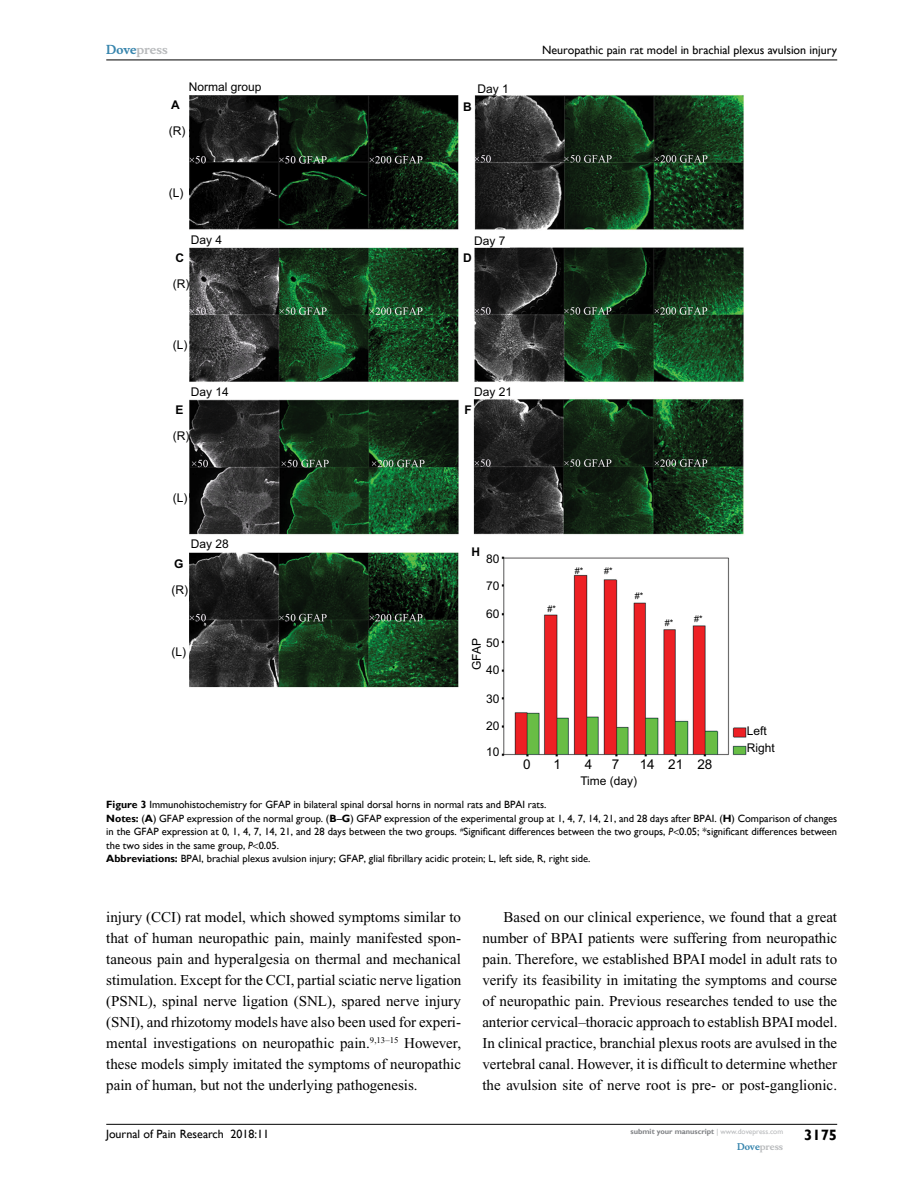
<style>
.page{position:relative;width:918px;height:1188px;background:#fff}
.page>*{position:absolute;margin:0;border:0;box-sizing:border-box;transform-origin:0 0}
.t1{font:15px/21px "Times New Roman";color:#000;text-align:justify}
.t2{font:700 15px "Gill Sans";color:#000}
.t3{font:13.5px "Arial";color:#000}
.t4{font:12px/25.5px "Arial";color:#000}
.t5{font:12px "Gill Sans";color:#000}
.t6{font:700 12px "Musee";color:#b8babc}
.t7{font:700 12px "Arial";color:#000}
.t8{font:10.5px/13.5px "Gill Sans";color:#000}
.t9{font:9px "Arial";color:#000}
.t10{font:700 9px "Musee";color:#b8babc}
.t11{font:700 7.5px "Gill Sans";color:#808285}
.s1{color:#3785ad}
.s2{font-weight:700}
.s3{font-style:italic}
.s4{font-weight:400;color:#b8babc}
</style>
<div class="page">
<hr style="left:106px;top:1124px;width:731px;height:1px;background:#000">
<hr style="left:106px;top:60px;width:731px;height:1px;background:#000">
<img style="left:189px;top:95px;width:558px;height:662px">
<p class="t6" style="left:106px;top:43px;width:63px"><span class="s1">Dove</span>press</p>
<p class="t7" style="left:171px;top:96px;width:10px">A</p>
<p class="t4" style="left:189px;top:74px;width:74px">Normal group</p>
<p class="t4" style="left:169px;top:118px;width:18px">(R)</p>
<p class="t4" style="left:169px;top:180px;width:16px">(L)</p>
<p class="t7" style="left:175px;top:249px;width:10px">C</p>
<p class="t4" style="left:191px;top:227px;width:33px">Day 4</p>
<p class="t4" style="left:173px;top:271px;width:18px">(R)</p>
<p class="t4" style="left:173px;top:332px;width:16px">(L)</p>
<p class="t7" style="left:175px;top:401px;width:10px">E</p>
<p class="t4" style="left:191px;top:379px;width:40px">Day 14</p>
<p class="t4" style="left:173px;top:423px;width:18px">(R)</p>
<p class="t4" style="left:173px;top:484px;width:16px">(L)</p>
<p class="t7" style="left:174px;top:555px;width:11px">G</p>
<p class="t4" style="left:191px;top:531px;width:40px">Day 28</p>
<p class="t4" style="left:172px;top:577px;width:18px">(R)</p>
<p class="t4" style="left:172px;top:639px;width:16px">(L)</p>
<p class="t4" style="left:477px;top:76px;width:33px">Day 1</p>
<p class="t7" style="left:463px;top:98px;width:10px">B</p>
<p class="t5" style="left:542px;top:43px;width:297px">Neuropathic pain rat model in brachial plexus avulsion injury</p>
<p class="t4" style="left:474px;top:228px;width:33px">Day 7</p>
<p class="t7" style="left:463px;top:250px;width:10px">D</p>
<p class="t4" style="left:474px;top:379px;width:40px">Day 21</p>
<p class="t7" style="left:464px;top:401px;width:9px">F</p>
<p class="t7" style="left:472px;top:544px;width:10px">H</p>
<p class="t4" style="left:486px;top:546px;width:15px">80</p>
<p class="t4" style="left:486px;top:573px;width:15px">70</p>
<p class="t4" style="left:486px;top:601px;width:15px">60</p>
<p class="t4" style="left:486px;top:630px;width:15px">50</p>
<p class="t4" style="left:486px;top:657px;width:15px">40</p>
<p class="t4" style="left:486px;top:686px;width:15px">30</p>
<p class="t4" style="left:486px;top:713px;width:15px">20<br>10</p>
<p class="t4" style="left:464px;top:670px;width:34px;rotate:-90deg">GFAP</p>
<p class="t9" style="left:548px;top:602px;width:10px">#*</p>
<p class="t9" style="left:575px;top:565px;width:10px">#*</p>
<p class="t9" style="left:604px;top:565px;width:10px">#*</p>
<p class="t9" style="left:635px;top:590px;width:10px">#*</p>
<p class="t9" style="left:665px;top:616px;width:10px">#*</p>
<p class="t9" style="left:694px;top:613px;width:10px">#*</p>
<p class="t3" style="left:523px;top:755px;width:9px">0</p>
<p class="t3" style="left:554px;top:755px;width:9px">1</p>
<p class="t3" style="left:585px;top:755px;width:9px">4</p>
<p class="t3" style="left:612px;top:755px;width:9px">7</p>
<p class="t3" style="left:640px;top:755px;width:74px">14 21 28</p>
<p class="t4" style="left:580px;top:768px;width:58px">Time (day)</p>
<p class="t4" style="left:747px;top:722px;width:30px;line-height:17.2px">Left<br>Right</p>
<p class="t8" style="left:106px;top:798px;width:732px"><span class="s2">Figure 3</span> Immunohistochemistry for GFAP in bilateral spinal dorsal horns in normal rats and BPAI rats.<br><span class="s2">Notes:</span> (<span class="s2">A</span>) GFAP expression of the normal group. (<span class="s2">B</span>–<span class="s2">G</span>) GFAP expression of the experimental group at 1, 4, 7, 14, 21, and 28 days after BPAI . (<span class="s2">H</span>) Comparison of changes in the GFAP expression at 0, 1, 4, 7, 14, 21, and 28 days between the two groups. <sup>#</sup>Significant differences between the two groups, <span class="s3">P</span> 0.05; *significant differences between the two sides in the same group, <span class="s3">P</span> 0.05.<br><span class="s2">Abbreviations:</span> BPAI, brachial plexus avulsion injury; GFAP, glial fibrillary acidic protein; L, left side, R, right side.</p>
<p class="t1" style="left:106px;top:907px;width:357px">injury (CCI) rat model, which showed symptoms similar to that of human neuropathic pain, mainly manifested spon&shy;taneous pain and hyperalgesia on thermal and mechanical stimulation. Except for the CCI, partial sciatic nerve ligation (PSNL), spinal nerve ligation (SNL), spared nerve injury (SNI), and rhizotomy models have also been used for experi&shy;mental investigations on neuropathic pain.<sup>9,13–15</sup> However, these models simply imitated the symptoms of neuropathic pain of human, but not the underlying pathogenesis.</p>
<p class="t1" style="left:482px;top:907px;width:357px;text-indent:21px">Based on our clinical experience, we found that a great number of BPAI patients were suffering from neuropathic pain. Therefore, we established BPAI model in adult rats to verify its feasibility in imitating the symptoms and course of neuropathic pain. Previous researches tended to use the anterior cervical–thoracic approach to establish BPAI model.<br>In clinical practice, branchial plexus roots are avulsed in the vertebral canal. However, it is difficult to determine whether the avulsion site of nerve root is pre- or post-ganglionic.</p>
<p class="t5" style="left:106px;top:1127px;width:164px">Journal of Pain Research 2018:11</p>
<p class="t11" style="left:631px;top:1127px;width:154px">submit your manuscript <span class="s4">| www.dovepress.com</span></p>
<p class="t10" style="left:737px;top:1141px;width:48px"><span class="s1">Dove</span>press</p>
<p class="t2" style="left:804px;top:1126px;width:35px">3175</p>
</div>
